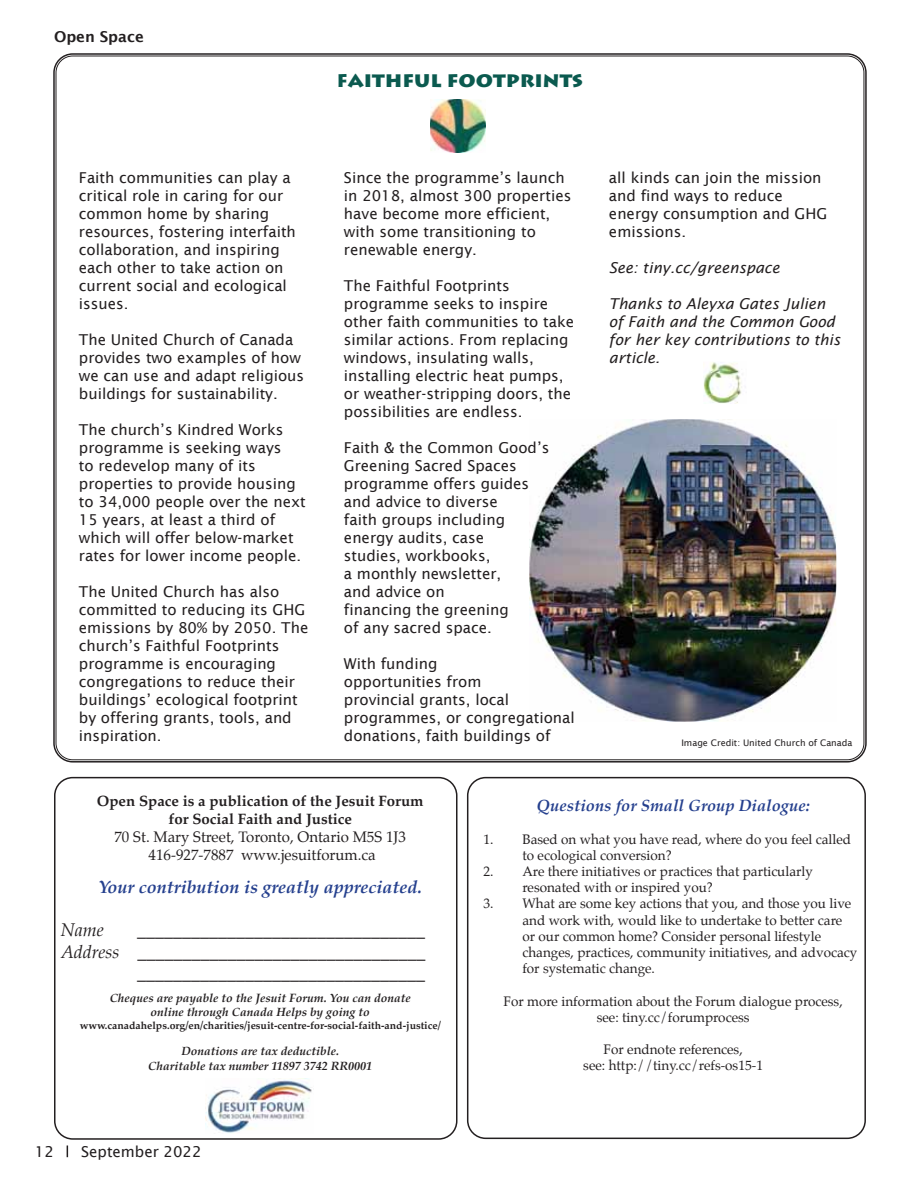
<style>
.page{position:relative;width:918px;height:1188px;background:#fff}
.page>*{position:absolute;margin:0;border:0;box-sizing:border-box;transform-origin:0 0}
.t1{font:900 21px "Lithos Pro";color:#0b5a4f}
.t2{font:italic 18px/21.6px "Palatino";color:#231f20;text-align:right}
.t3{font:italic 700 18px "Palatino";color:#25408e}
.t4{font:italic 700 16.5px "Palatino";color:#25408e}
.t5{font:15px/18px "Lucida Sans";color:#231f20}
.t6{font:italic 15px/18px "Lucida Sans";color:#231f20}
.t7{font:15px/18px "Palatino";color:#231f20;text-align:center}
.t8{font:700 15px/18px "Palatino";color:#231f20;text-align:center}
.t9{font:600 15px "Lucida Sans";color:#231f20}
.t10{font:13.5px/16.2px "Palatino";color:#231f20}
.t11{font:italic 700 12px/14.4px "Palatino";color:#231f20;text-align:center}
.t12{font:700 10.5px "Palatino";color:#231f20}
.t13{font:9px "Lucida Sans";color:#231f20}
.s1{font-size:18px}
</style>
<div class="page">
<svg style="left:67px;top:1145px;width:1px;height:12px"></svg>
<div style="left:54px;top:777px;width:404px;height:363px;border:2px solid #231f20;border-radius:18px"></div>
<div style="left:467px;top:777px;width:399px;height:362px;border:2px solid #231f20;border-radius:18px"></div>
<img style="left:206px;top:1078px;width:106px;height:55px">
<img style="left:430px;top:99px;width:55px;height:53px">
<img style="left:529px;top:419px;width:307px;height:303px">
<img style="left:529px;top:441px;width:20px;height:12px">
<svg style="left:529px;top:477px;width:1px;height:15px"></svg>
<img style="left:529px;top:711px;width:46px;height:11px">
<img style="left:703px;top:362px;width:39px;height:42px">
<p class="t9" style="left:54px;top:28px;width:91px">Open Space</p>
<h1 class="t1" style="left:337px;top:67px;width:248px"><span class="s1">F</span>aithful footprints</h1>
<p class="t5" style="left:79px;top:168px;width:218px">Faith communities can play a critical role in caring for our common home by sharing resources, fostering interfaith collaboration, and inspiring each other to take action on current social and ecological issues.</p>
<p class="t5" style="left:79px;top:330px;width:227px">The United Church of Canada provides two examples of how we can use and adapt religious buildings for sustainability.</p>
<p class="t5" style="left:79px;top:420px;width:228px">The church’s Kindred Works programme is seeking ways<br>to redevelop many of its properties to provide housing to 34,000 people over the next<br>15 years, at least a third of which will offer below-market rates for lower income people.</p>
<p class="t5" style="left:79px;top:582px;width:231px">The United Church has also committed to reducing its GHG emissions by 80% by 2050. The church’s Faithful Footprints programme is encouraging congregations to reduce their buildings’ ecological footprint by offering grants, tools, and inspiration.</p>
<p class="t5" style="left:344px;top:168px;width:229px">Since the programme’s launch in 2018, almost 300 properties have become more efficient, with some transitioning to renewable energy.</p>
<p class="t5" style="left:344px;top:276px;width:232px">The Faithful Footprints programme seeks to inspire other faith communities to take similar actions. From replacing windows, insulating walls, installing electric heat pumps, or weather-stripping doors, the possibilities are endless.</p>
<p class="t5" style="left:344px;top:438px;width:207px">Faith &amp; the Common Good’s<br>Greening Sacred Spaces programme offers guides and advice to diverse<br>faith groups including energy audits, case<br>studies, workbooks,<br>a monthly newsletter,<br>and advice on<br>financing the greening<br>of any sacred space.</p>
<p class="t5" style="left:344px;top:654px;width:232px">With funding<br>opportunities from<br>provincial grants, local programmes, or congregational donations, faith buildings of</p>
<p class="t5" style="left:609px;top:168px;width:220px">all kinds can join the mission and find ways to reduce energy consumption and GHG emissions.</p>
<p class="t6" style="left:609px;top:258px;width:172px">See: tiny.cc/greenspace</p>
<p class="t6" style="left:609px;top:294px;width:233px">Thanks to Aleyxa Gates Julien of Faith and the Common Good for her key contributions to this article.</p>
<p class="t13" style="left:681px;top:737px;width:173px">Image Credit: United Church of Canada</p>
<p class="t8" style="left:97px;top:793px;width:328px">Open Space is a publication of the Jesuit Forum for Social Faith and Justice</p>
<p class="t7" style="left:114px;top:829px;width:293px">70 St. Mary Street, Toronto, Ontario M5S 1J3<br>416-927-7887 www.jesuitforum.ca</p>
<p class="t3" style="left:98px;top:878px;width:325px">Your contribution is greatly appreciated.</p>
<p class="t2" style="left:61px;top:920px;width:45px">Name</p>
<p class="t2" style="left:61px;top:920px;width:366px">________________________________<br>Address ________________________________ ________________________________</p>
<p class="t11" style="left:110px;top:991px;width:302px">Cheques are payable to the Jesuit Forum. You can donate online through Canada Helps by going to</p>
<p class="t12" style="left:80px;top:1020px;width:363px">www.canadahelps.org/en/charities/jesuit-centre-for-social-faith-and-justice/</p>
<p class="t11" style="left:148px;top:1045px;width:226px">Donations are tax deductible.<br>Charitable tax number 11897 3742 RR0001</p>
<p class="t5" style="left:35px;top:1142px;width:20px">12</p>
<p class="t5" style="left:81px;top:1142px;width:122px">September 2022</p>
<p class="t4" style="left:537px;top:798px;width:275px">Questions for Small Group Dialogue:</p>
<p class="t10" style="left:522px;top:832px;width:330px;text-indent:-39px">1. Based on what you have read, where do you feel called to ecological conversion?</p>
<p class="t10" style="left:522px;top:864px;width:292px;text-indent:-39px">2. Are there initiatives or practices that particularly resonated with or inspired you?</p>
<p class="t10" style="left:522px;top:897px;width:336px;text-indent:-39px">3. What are some key actions that you, and those you live and work with, would like to undertake to better care or our common home? Consider personal lifestyle changes, practices, community initiatives, and advocacy for systematic change.</p>
<p class="t10" style="left:504px;top:994px;width:341px;text-align:center">For more information about the Forum dialogue process, see: tiny.cc/forumprocess</p>
<p class="t10" style="left:583px;top:1042px;width:181px;text-align:center">For endnote references,<br>see: http://tiny.cc/refs-os15-1</p>
</div>
